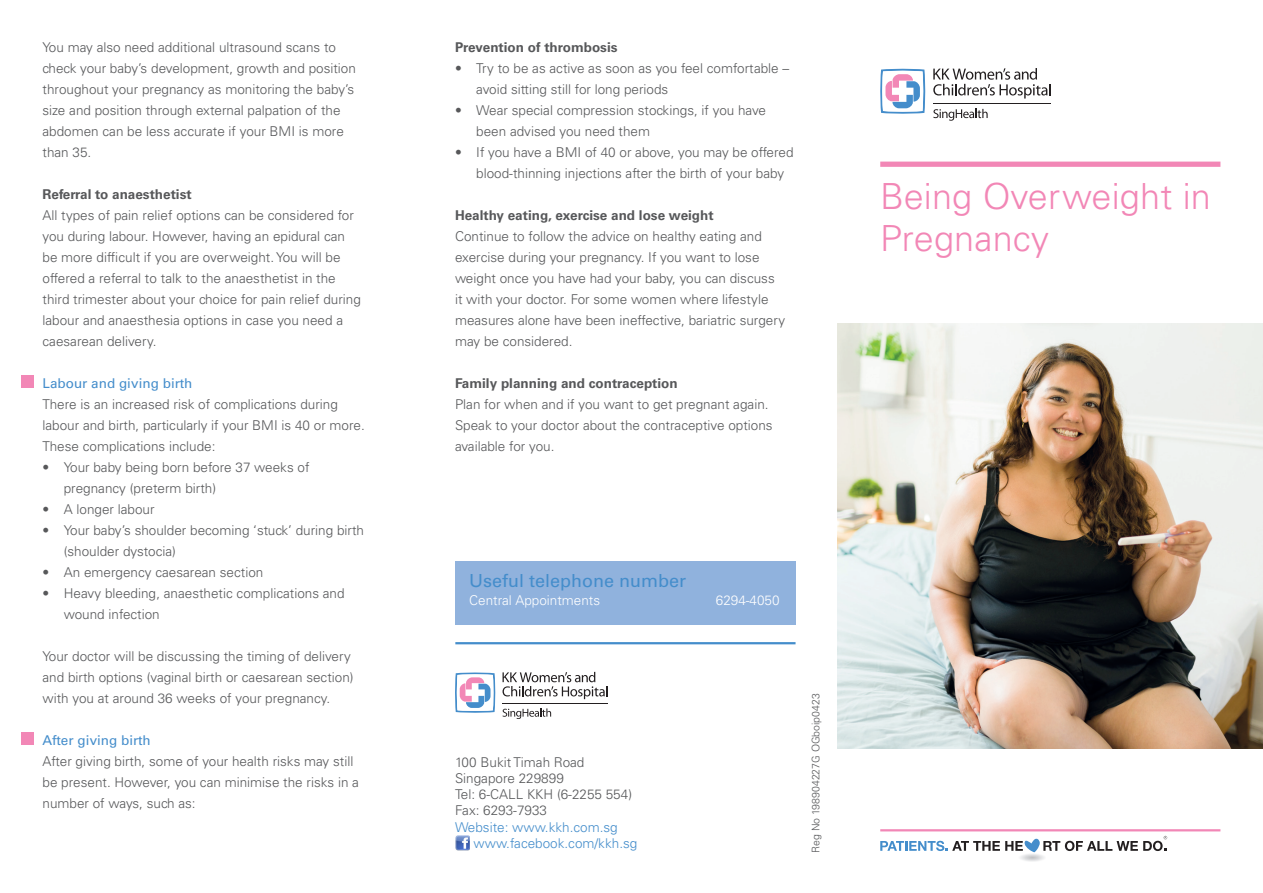
<style>
.page{position:relative;width:1263px;height:893px;background:#fff}
.page>*{position:absolute;margin:0;border:0;box-sizing:border-box;transform-origin:0 0}
.Main_Cover_Heading{font:300 36px/42px "Univers LT Std";letter-spacing:.005em;color:#f287b6}
.t1{font:18px "Univers LT Std";color:#448dcb}
.Body_Text{font:300 13.5px/21px "Univers LT Std";color:#57585a}
.Indent_Body_Text{font:300 13.5px/21px "Univers LT Std";color:#57585a}
.Body_Text-2{font:700 13.5px "Univers LT Std";color:#57585a}
.t2{font:300 13.5px "Univers LT Std";color:#448dcb}
.t3{font:13.5px "Univers LT Std";color:#448dcb}
.t4{font:300 13.5px "Univers LT Std";color:#fff}
.t5{font:300 10.5px "Univers LT Std";color:#57585a}
</style>
<div class="page">
<svg style="left:880px;top:69px;width:45px;height:45px"></svg>
<svg style="left:933px;top:109px;width:55px;height:12px"></svg>
<hr style="left:933px;top:103px;width:118px;height:1px;background:#231f20">
<svg style="left:933px;top:68px;width:118px;height:31px"></svg>
<div style="left:455px;top:561px;width:340px;height:64px;background:#90b2dd"></div>
<hr style="left:455px;top:642px;width:340px;height:2px;background:#448dcb">
<img style="left:455px;top:836px;width:15px;height:15px">
<svg style="left:455px;top:672px;width:40px;height:41px"></svg>
<svg style="left:502px;top:708px;width:49px;height:11px"></svg>
<hr style="left:502px;top:703px;width:106px;height:1px;background:#231f20">
<svg style="left:502px;top:672px;width:106px;height:27px"></svg>
<div style="left:21px;top:376px;width:13px;height:12px;background:#f287b6"></div>
<div style="left:21px;top:733px;width:13px;height:12px;background:#f287b6"></div>
<img style="left:838px;top:323px;width:425px;height:425px">
<hr style="left:880px;top:829px;width:340px;height:2px;background:#f287b6">
<svg style="left:880px;top:836px;width:287px;height:16px"></svg>
<div style="left:880px;top:162px;width:340px;height:5px;background:#f287b6"></div>
<p class="Body_Text" style="left:43px;top:37px;width:315px">You may also need additional ultrasound scans to check your baby’s development, growth and position throughout your pregnancy as monitoring the baby’s size and position through external palpation of the abdomen can be less accurate if your BMI is more than 35.</p>
<p class="Body_Text-2" style="left:43px;top:187px;width:151px">Referral to anaesthetist</p>
<p class="Body_Text" style="left:43px;top:205px;width:320px">All types of pain relief options can be considered for you during labour. However, having an epidural can be more difficult if you are overweight. You will be offered a referral to talk to the anaesthetist in the third trimester about your choice for pain relief during labour and anaesthesia options in case you need a caesarean delivery.</p>
<p class="t3" style="left:43px;top:376px;width:151px">Labour and giving birth</p>
<p class="Body_Text" style="left:43px;top:394px;width:324px">There is an increased risk of complications during labour and birth, particularly if your BMI is 40 or more.<br>These complications include:</p>
<p class="Indent_Body_Text" style="left:64px;top:457px;width:247px;text-indent:-21px">• Your baby being born before 37 weeks of pregnancy (preterm birth)</p>
<p class="Indent_Body_Text" style="left:43px;top:499px;width:114px">• A longer labour</p>
<p class="Indent_Body_Text" style="left:64px;top:520px;width:302px;text-indent:-21px">• Your baby’s shoulder becoming ‘stuck’ during birth (shoulder dystocia)</p>
<p class="Indent_Body_Text" style="left:43px;top:562px;width:222px">• An emergency caesarean section</p>
<p class="Indent_Body_Text" style="left:64px;top:583px;width:282px;text-indent:-21px">• Heavy bleeding, anaesthetic complications and wound infection</p>
<p class="Body_Text" style="left:43px;top:646px;width:313px">Your doctor will be discussing the timing of delivery and birth options (vaginal birth or caesarean section) with you at around 36 weeks of your pregnancy.</p>
<p class="t3" style="left:43px;top:733px;width:110px">After giving birth</p>
<p class="Body_Text" style="left:43px;top:751px;width:318px">After giving birth, some of your health risks may still be present. However, you can minimise the risks in a number of ways, such as:</p>
<p class="Body_Text-2" style="left:455px;top:40px;width:164px">Prevention of thrombosis</p>
<p class="Indent_Body_Text" style="left:476px;top:58px;width:314px;text-indent:-21px">• Try to be as active as soon as you feel comfortable – avoid sitting still for long periods</p>
<p class="Indent_Body_Text" style="left:476px;top:100px;width:291px;text-indent:-21px">• Wear special compression stockings, if you have been advised you need them</p>
<p class="Indent_Body_Text" style="left:476px;top:142px;width:319px;text-indent:-21px">• If you have a BMI of 40 or above, you may be offered blood-thinning injections after the birth of your baby</p>
<p class="Body_Text-2" style="left:455px;top:208px;width:260px">Healthy eating, exercise and lose weight</p>
<p class="Body_Text" style="left:455px;top:226px;width:332px">Continue to follow the advice on healthy eating and exercise during your pregnancy. If you want to lose weight once you have had your baby, you can discuss it with your doctor. For some women where lifestyle measures alone have been ineffective, bariatric surgery may be considered.</p>
<p class="Body_Text-2" style="left:455px;top:376px;width:224px">Family planning and contraception</p>
<p class="Body_Text" style="left:455px;top:394px;width:319px">Plan for when and if you want to get pregnant again.<br>Speak to your doctor about the contraceptive options available for you.</p>
<p class="t1" style="left:469px;top:570px;width:219px">Useful telephone number</p>
<p class="t4" style="left:469px;top:592px;width:132px">Central Appointments</p>
<p class="t4" style="left:716px;top:592px;width:65px">6294-4050</p>
<p class="Body_Text" style="left:455px;top:751px;width:131px">100 Bukit Timah Road</p>
<p class="Body_Text" style="left:455px;top:768px;width:110px">Singapore 229899</p>
<p class="Body_Text" style="left:455px;top:784px;width:179px">Tel: 6-CALL KKH (6-2255 554)</p>
<p class="Body_Text" style="left:455px;top:800px;width:94px">Fax: 6293-7933</p>
<p class="t2" style="left:455px;top:819px;width:164px">Website: www.kkh.com.sg</p>
<p class="t2" style="left:474px;top:835px;width:165px">www.facebook.com/kkh.sg</p>
<p class="t5" style="left:809px;top:853px;width:160px;rotate:-90deg">Reg No 198904227G OGboip0423</p>
<p class="Main_Cover_Heading" style="left:880px;top:175px;width:332px">Being Overweight in<br>Pregnancy</p>
</div>
